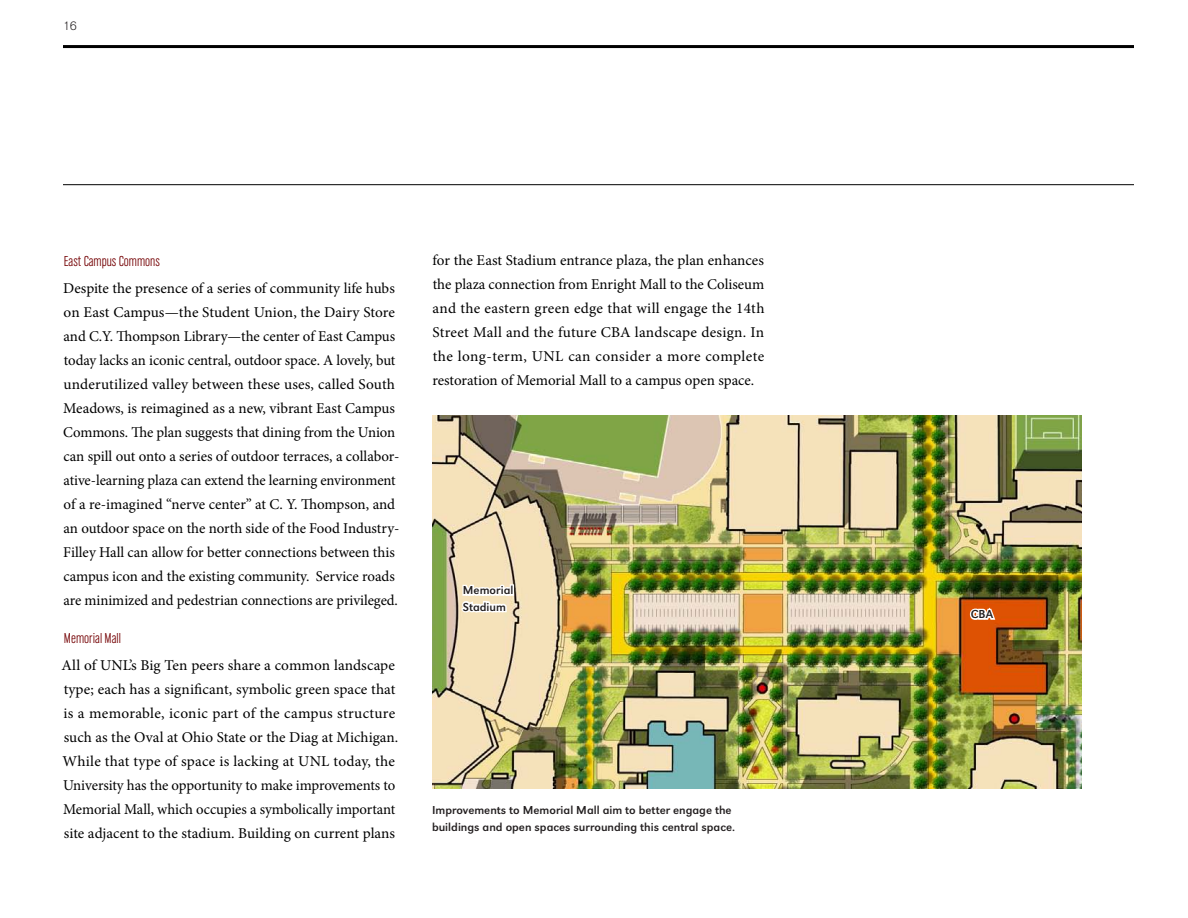
<style>
.page{position:relative;width:1188px;height:918px;background:#fff}
.page>*{position:absolute;margin:0;border:0;box-sizing:border-box;transform-origin:0 0}
.t1{font:15px/24px "Minion Pro";color:#000}
.t2{font:15px "URW Grotesk T Lig Con";color:#760507}
.t3{font:12px/16.5px "URW Grotesk T";color:#231f20}
.t4{font:300 12px "Akzidenz Grotesk BQ";color:#231f20}
</style>
<div class="page">
<hr style="left:63px;top:45px;width:1071px;height:3px;background:#000">
<hr style="left:63px;top:184px;width:1071px;height:1px;background:#000">
<img style="left:432px;top:415px;width:649px;height:373px">
<svg style="left:968px;top:603px;width:29px;height:19px"></svg>
<div style="left:510px;top:584px;width:4px;height:12px;border:3px solid #fff"></div>
<svg style="left:459px;top:574px;width:54px;height:41px"></svg>
<p class="t4" style="left:63px;top:19px;width:15px">16</p>
<p class="t2" style="left:64px;top:253px;width:97px">East Campus Commons</p>
<p class="t1" style="left:63px;top:277px;width:338px">Despite the presence of a series of community life hubs on East Campus—the Student Union, the Dairy Store and C.Y. Thompson Library—the center of East Campus today lacks an iconic central, outdoor space. A lovely, but underutilized valley between these uses, called South Meadows, is reimagined as a new, vibrant East Campus Commons. The plan suggests that dining from the Union can spill out onto a series of outdoor terraces, a collabor&shy;ative-learning plaza can extend the learning environment of a re-imagined “nerve center” at C. Y. Thompson, and an outdoor space on the north side of the Food Industry-Filley Hall can allow for better connections between this campus icon and the existing community. Service roads are minimized and pedestrian connections are privileged.</p>
<p class="t2" style="left:64px;top:630px;width:58px">Memorial Mall</p>
<p class="t1" style="left:62px;top:653px;width:338px">All of UNL’s Big Ten peers share a common landscape type; each has a significant, symbolic green space that is a memorable, iconic part of the campus structure such as the Oval at Ohio State or the Diag at Michigan.<br>While that type of space is lacking at UNL today, the University has the opportunity to make improvements to Memorial Mall, which occupies a symbolically important site adjacent to the stadium. Building on current plans</p>
<p class="t1" style="left:432px;top:248px;width:334px;text-align:justify">for the East Stadium entrance plaza, the plan enhances the plaza connection from Enright Mall to the Coliseum and the eastern green edge that will engage the 14th Street Mall and the future CBA landscape design. In the long-term, UNL can consider a more complete restoration of Memorial Mall to a campus open space.</p>
<p class="t3" style="left:463px;top:582px;width:52px">Memorial<br>Stadium</p>
<p class="t3" style="left:432px;top:802px;width:305px">Improvements to Memorial Mall aim to better engage the buildings and open spaces surrounding this central space.</p>
<p class="t3" style="left:971px;top:606px;width:24px">CBA</p>
</div>
